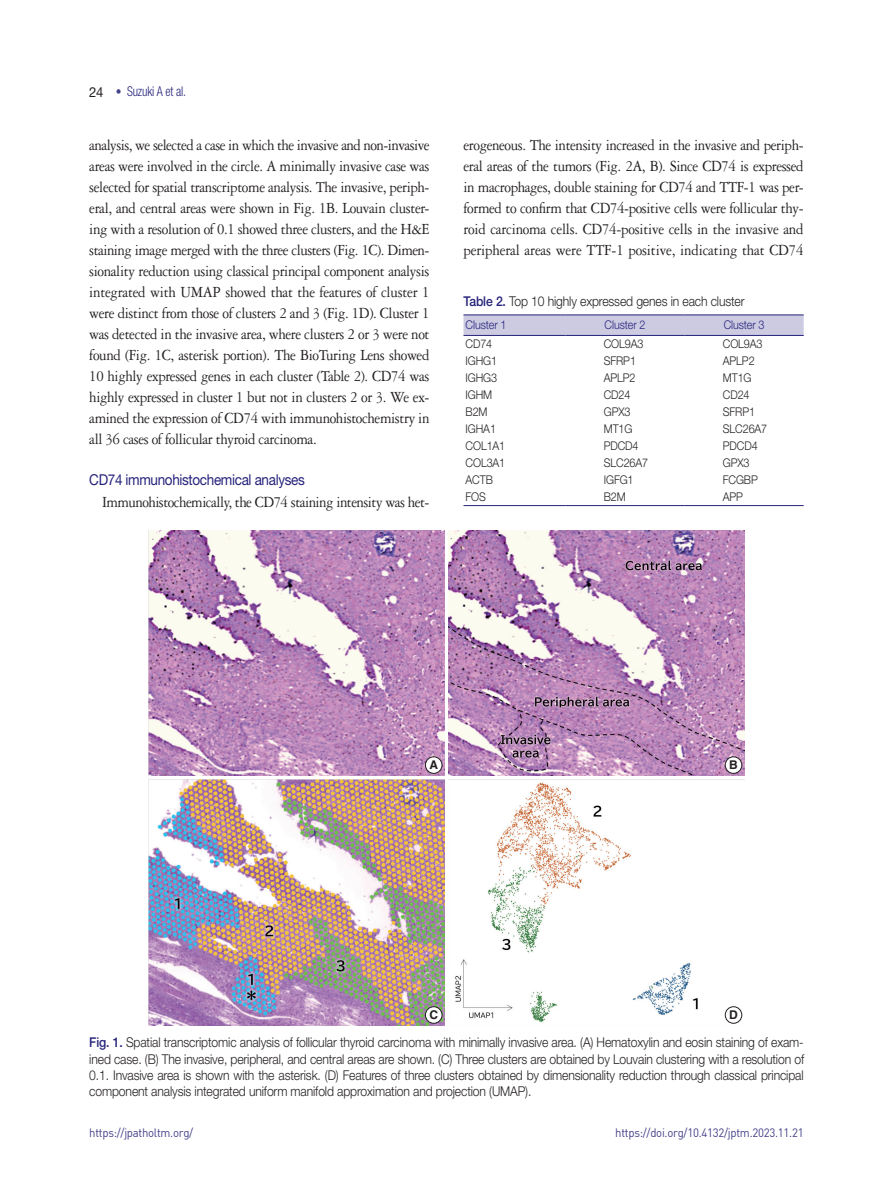
<style>
.page{position:relative;width:893px;height:1191px;background:#fff}
.page>*{position:absolute;margin:0;border:0;box-sizing:border-box;transform-origin:0 0}
.t1{font:16.5px/21px "Garamond 3 LT Std";letter-spacing:-.025em;color:#231f20;text-align:justify;scale:.9 1}
.t2{font:15px "Helvetica Neue LT Std";letter-spacing:-.025em;color:#26237b;scale:.9 1}
.t3{font:300 13.5px/16.2px "Helvetica Neue LT Std";letter-spacing:-.01em;color:#231f20;text-align:justify;scale:.9 1}
.t4{font:300 condensed 13.5px "Helvetica Neue LT Std";letter-spacing:-.01em;color:#26237b;scale:.9 1}
.t5{font:300 12px "Helvetica Neue LT Std";letter-spacing:-.01em;color:#231f20;scale:.9 1}
.t6{font:12px "Dinreg";letter-spacing:-.025em;color:#45428b;scale:.95 1}
.t7{font:300 12px "Helvetica Neue LT Std";letter-spacing:-.01em;color:#26237b;scale:.9 1}
.t8{font:700 12px "Helvetica LT Std";color:#231f20}
.s1{font-weight:400;font-stretch:normal;font-size:13.8px;color:#231f20}
.s2{font-size:12.75px;color:#45428b}
.s3{font-weight:500;color:#26237b}
</style>
<div class="page">
<div style="left:463px;top:316px;width:341px;height:19px;background:#cdcbe2"></div>
<hr style="left:463px;top:315px;width:103px;height:1px;background:#26237b">
<hr style="left:566px;top:315px;width:119px;height:1px;background:#26237b">
<hr style="left:685px;top:315px;width:119px;height:1px;background:#26237b">
<hr style="left:463px;top:505px;width:103px;height:1px;background:#26237b">
<hr style="left:566px;top:505px;width:119px;height:1px;background:#26237b">
<hr style="left:685px;top:505px;width:119px;height:1px;background:#26237b">
<hr style="left:463px;top:335px;width:103px;height:1px;background:#26237b">
<hr style="left:566px;top:335px;width:119px;height:1px;background:#26237b">
<hr style="left:685px;top:335px;width:119px;height:1px;background:#26237b">
<img style="left:149px;top:530px;width:295px;height:245px">
<img style="left:149px;top:780px;width:295px;height:245px">
<img style="left:455px;top:782px;width:288px;height:242px">
<img style="left:449px;top:530px;width:295px;height:245px">
<div style="left:425px;top:757px;width:17px;height:16px;background:#fff;border-radius:50%"></div>
<div style="left:425px;top:756px;width:17px;height:17px;border:1px solid #231f20;border-radius:50%"></div>
<div style="left:425px;top:1006px;width:17px;height:17px;background:#fff;border-radius:50%"></div>
<div style="left:425px;top:1006px;width:17px;height:17px;border:1px solid #231f20;border-radius:50%"></div>
<div style="left:725px;top:757px;width:17px;height:16px;background:#fff;border-radius:50%"></div>
<div style="left:725px;top:756px;width:17px;height:17px;border:1px solid #231f20;border-radius:50%"></div>
<div style="left:725px;top:1006px;width:17px;height:17px;background:#fff;border-radius:50%"></div>
<div style="left:725px;top:1006px;width:17px;height:17px;border:1px solid #231f20;border-radius:50%"></div>
<p class="t4" style="left:89px;top:84px;width:109px"><span class="s1">24</span> <span class="s2">•</span> Suzuki A et al.</p>
<p class="t1" style="left:89px;top:134px;width:380px">analysis, we selected a case in which the invasive and non-invasive areas were involved in the circle. A minimally invasive case was selected for spatial transcriptome analysis. The invasive, periph&shy;eral, and central areas were shown in Fig. 1B. Louvain cluster&shy;ing with a resolution of 0.1 showed three clusters, and the H&amp;E staining image merged with the three clusters (Fig. 1C). Dimen&shy;sionality reduction using classical principal component analysis integrated with UMAP showed that the features of cluster 1 were distinct from those of clusters 2 and 3 (Fig. 1D). Cluster 1 was detected in the invasive area, where clusters 2 or 3 were not found (Fig. 1C, asterisk portion). The BioTuring Lens showed 10 highly expressed genes in each cluster (Table 2). CD74 was highly expressed in cluster 1 but not in clusters 2 or 3. We ex&shy;amined the expression of CD74 with immunohistochemistry in all 36 cases of follicular thyroid carcinoma.</p>
<p class="t2" style="left:89px;top:470px;width:241px">CD74 immunohistochemical analyses</p>
<p class="t1" style="left:102px;top:491px;width:365px">Immunohistochemically, the CD74 staining intensity was het-</p>
<p class="t1" style="left:463px;top:134px;width:379px">erogeneous. The intensity increased in the invasive and periph&shy;eral areas of the tumors (Fig. 2A, B). Since CD74 is expressed in macrophages, double staining for CD74 and TTF-1 was per&shy;formed to confirm that CD74-positive cells were follicular thy&shy;roid carcinoma cells. CD74-positive cells in the invasive and peripheral areas were TTF-1 positive, indicating that CD74</p>
<p class="t3" style="left:463px;top:292px;width:314px"><span class="s3">Table 2.</span> Top 10 highly expressed genes in each cluster</p>
<p class="t7" style="left:466px;top:317px;width:47px">Cluster 1</p>
<p class="t7" style="left:605px;top:317px;width:47px">Cluster 2</p>
<p class="t7" style="left:724px;top:317px;width:47px">Cluster 3</p>
<p class="t5" style="left:466px;top:336px;width:31px">CD74</p>
<p class="t5" style="left:604px;top:336px;width:46px">COL9A3</p>
<p class="t5" style="left:723px;top:336px;width:46px">COL9A3</p>
<p class="t5" style="left:466px;top:353px;width:37px">IGHG1</p>
<p class="t5" style="left:604px;top:353px;width:37px">SFRP1</p>
<p class="t5" style="left:723px;top:353px;width:37px">APLP2</p>
<p class="t5" style="left:466px;top:370px;width:37px">IGHG3</p>
<p class="t5" style="left:604px;top:370px;width:37px">APLP2</p>
<p class="t5" style="left:723px;top:370px;width:33px">MT1G</p>
<p class="t5" style="left:466px;top:387px;width:31px">IGHM</p>
<p class="t5" style="left:604px;top:387px;width:31px">CD24</p>
<p class="t5" style="left:723px;top:387px;width:31px">CD24</p>
<p class="t5" style="left:466px;top:404px;width:26px">B2M</p>
<p class="t5" style="left:604px;top:404px;width:31px">GPX3</p>
<p class="t5" style="left:723px;top:404px;width:37px">SFRP1</p>
<p class="t5" style="left:466px;top:421px;width:35px">IGHA1</p>
<p class="t5" style="left:604px;top:421px;width:33px">MT1G</p>
<p class="t5" style="left:723px;top:421px;width:51px">SLC26A7</p>
<p class="t5" style="left:466px;top:438px;width:46px">COL1A1</p>
<p class="t5" style="left:604px;top:438px;width:40px">PDCD4</p>
<p class="t5" style="left:723px;top:438px;width:40px">PDCD4</p>
<p class="t5" style="left:466px;top:455px;width:46px">COL3A1</p>
<p class="t5" style="left:604px;top:455px;width:51px">SLC26A7</p>
<p class="t5" style="left:723px;top:455px;width:31px">GPX3</p>
<p class="t5" style="left:466px;top:472px;width:32px">ACTB</p>
<p class="t5" style="left:604px;top:472px;width:35px">IGFG1</p>
<p class="t5" style="left:723px;top:472px;width:40px">FCGBP</p>
<p class="t5" style="left:466px;top:489px;width:24px">FOS</p>
<p class="t5" style="left:604px;top:489px;width:26px">B2M</p>
<p class="t5" style="left:723px;top:489px;width:24px">APP</p>
<p class="t8" style="left:429px;top:757px;width:10px">A</p>
<p class="t8" style="left:429px;top:1007px;width:10px">C</p>
<p class="t8" style="left:729px;top:757px;width:10px">B</p>
<p class="t8" style="left:729px;top:1007px;width:10px">D</p>
<p class="t3" style="left:89px;top:1034px;width:796px"><span class="s3">Fig. 1.</span> Spatial transcriptomic analysis of follicular thyroid carcinoma with minimally invasive area. (A) Hematoxylin and eosin staining of exam&shy;ined case. (B) The invasive, peripheral, and central areas are shown. (C) Three clusters are obtained by Louvain clustering with a resolution of 0.1. Invasive area is shown with the asterisk. (D) Features of three clusters obtained by dimensionality reduction through classical principal component analysis integrated uniform manifold approximation and projection (UMAP).</p>
<p class="t6" style="left:89px;top:1125px;width:111px">https://jpatholtm.org/</p>
<p class="t6" style="left:615px;top:1125px;width:200px">https://doi.org/10.4132/jptm.2023.11.21</p>
</div>
